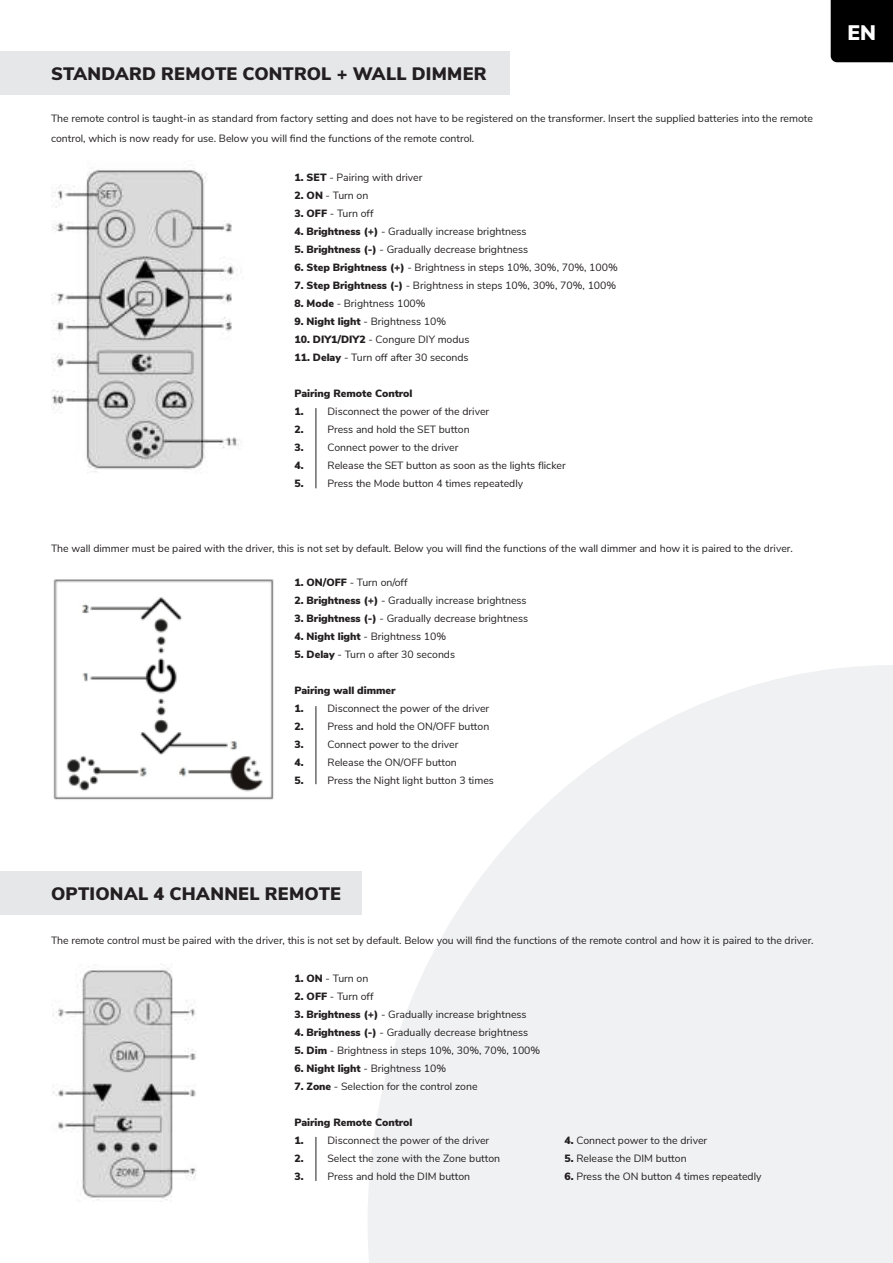
<style>
.page{position:relative;width:893px;height:1263px;background:#fff}
.page>*{position:absolute;margin:0;border:0;box-sizing:border-box;transform-origin:0 0}
.t1{font:900 21px "Nunito Sans";color:#fff}
.t2{font:900 18px "Nunito Sans";letter-spacing:.01em;color:#231f20}
.t3{font:10.5px/19.5px "Nunito Sans";color:#231f20}
.t4{font:900 10.5px "Nunito Sans";color:#231f20}
.s1{font-weight:900}
</style>
<div class="page">
<svg style="left:368px;top:665px;width:525px;height:598px;fill:#f0f1f2"></svg>
<div style="left:0;top:51px;width:509px;height:43px;background:#e6e7e9"></div>
<img style="left:51px;top:168px;width:191px;height:304px">
<hr style="left:316px;top:408px;width:1px;height:80px;background:#231f20">
<hr style="left:316px;top:1137px;width:1px;height:44px;background:#231f20">
<hr style="left:316px;top:706px;width:1px;height:78px;background:#231f20">
<img style="left:53px;top:579px;width:221px;height:221px">
<div style="left:0;top:871px;width:361px;height:44px;background:#e6e7e9"></div>
<img style="left:53px;top:963px;width:144px;height:237px">
<div style="left:831px;top:0;width:62px;height:62px;background:#000001"></div>
<h2 class="t2" style="left:51px;top:63px;width:437px">STANDARD REMOTE CONTROL + WALL DIMMER</h2>
<p class="t3" style="left:51px;top:109px;width:763px">The remote control is taught-in as standard from factory setting and does not have to be registered on the transformer. Insert the supplied batteries into the remote control, which is now ready for use. Below you will find the functions of the remote control.</p>
<p class="t3" style="left:294px;top:168px;width:130px"><span class="s1">1. SET</span> - Pairing with driver</p>
<p class="t3" style="left:294px;top:186px;width:75px"><span class="s1">2. ON</span> - Turn on</p>
<p class="t3" style="left:294px;top:204px;width:81px"><span class="s1">3. OFF</span> - Turn off</p>
<p class="t3" style="left:294px;top:222px;width:234px"><span class="s1">4. Brightness (+)</span> - Gradually increase brightness</p>
<p class="t3" style="left:294px;top:240px;width:235px"><span class="s1">5. Brightness (-)</span> - Gradually decrease brightness</p>
<p class="t3" style="left:294px;top:258px;width:325px"><span class="s1">6. Step Brightness (+)</span> - Brightness in steps 10%, 30%, 70%, 100%</p>
<p class="t3" style="left:294px;top:276px;width:323px"><span class="s1">7. Step Brightness (-)</span> - Brightness in steps 10%, 30%, 70%, 100%</p>
<p class="t3" style="left:294px;top:294px;width:133px"><span class="s1">8. Mode</span> - Brightness 100%</p>
<p class="t3" style="left:294px;top:312px;width:153px"><span class="s1">9. Night light</span> - Brightness 10%</p>
<p class="t3" style="left:294px;top:330px;width:177px"><span class="s1">10. DIY1/DIY2</span> - Congure DIY modus</p>
<p class="t3" style="left:294px;top:348px;width:176px"><span class="s1">11. Delay</span> - Turn off after 30 seconds</p>
<p class="t4" style="left:294px;top:388px;width:120px">Pairing Remote Control</p>
<p class="t3" style="left:294px;top:402px;width:196px"><span class="s1">1.</span> Disconnect the power of the driver</p>
<p class="t3" style="left:294px;top:420px;width:177px"><span class="s1">2.</span> Press and hold the SET button</p>
<p class="t3" style="left:294px;top:438px;width:165px"><span class="s1">3.</span> Connect power to the driver</p>
<p class="t3" style="left:294px;top:455px;width:273px"><span class="s1">4.</span> Release the SET button as soon as the lights flicker</p>
<p class="t3" style="left:294px;top:474px;width:230px"><span class="s1">5.</span> Press the Mode button 4 times repeatedly</p>
<p class="t3" style="left:51px;top:538px;width:743px">The wall dimmer must be paired with the driver, this is not set by default. Below you will find the functions of the wall dimmer and how it is paired to the driver.</p>
<p class="t3" style="left:294px;top:573px;width:115px"><span class="s1">1. ON/OFF</span> - Turn on/off</p>
<p class="t3" style="left:294px;top:591px;width:234px"><span class="s1">2. Brightness (+)</span> - Gradually increase brightness</p>
<p class="t3" style="left:294px;top:609px;width:235px"><span class="s1">3. Brightness (-)</span> - Gradually decrease brightness</p>
<p class="t3" style="left:294px;top:627px;width:153px"><span class="s1">4. Night light</span> - Brightness 10%</p>
<p class="t3" style="left:294px;top:645px;width:162px"><span class="s1">5. Delay</span> - Turn o after 30 seconds</p>
<p class="t4" style="left:294px;top:684px;width:103px">Pairing wall dimmer</p>
<p class="t3" style="left:294px;top:699px;width:196px"><span class="s1">1.</span> Disconnect the power of the driver</p>
<p class="t3" style="left:294px;top:717px;width:196px"><span class="s1">2.</span> Press and hold the ON/OFF button</p>
<p class="t3" style="left:294px;top:735px;width:165px"><span class="s1">3.</span> Connect power to the driver</p>
<p class="t3" style="left:294px;top:753px;width:164px"><span class="s1">4.</span> Release the ON/OFF button</p>
<p class="t3" style="left:294px;top:771px;width:201px"><span class="s1">5.</span> Press the Night light button 3 times</p>
<h1 class="t1" style="left:848px;top:20px;width:30px">EN</h1>
<h2 class="t2" style="left:51px;top:883px;width:291px">OPTIONAL 4 CHANNEL REMOTE</h2>
<p class="t3" style="left:51px;top:930px;width:764px">The remote control must be paired with the driver, this is not set by default. Below you will find the functions of the remote control and how it is paired to the driver.</p>
<p class="t3" style="left:294px;top:969px;width:75px"><span class="s1">1. ON</span> - Turn on</p>
<p class="t3" style="left:294px;top:987px;width:81px"><span class="s1">2. OFF</span> - Turn off</p>
<p class="t3" style="left:294px;top:1005px;width:234px"><span class="s1">3. Brightness (+)</span> - Gradually increase brightness</p>
<p class="t3" style="left:294px;top:1023px;width:235px"><span class="s1">4. Brightness (-)</span> - Gradually decrease brightness</p>
<p class="t3" style="left:294px;top:1041px;width:247px"><span class="s1">5. Dim</span> - Brightness in steps 10%, 30%, 70%, 100%</p>
<p class="t3" style="left:294px;top:1059px;width:153px"><span class="s1">6. Night light</span> - Brightness 10%</p>
<p class="t3" style="left:294px;top:1077px;width:185px"><span class="s1">7. Zone</span> - Selection for the control zone</p>
<p class="t4" style="left:294px;top:1117px;width:120px">Pairing Remote Control</p>
<p class="t3" style="left:294px;top:1131px;width:196px"><span class="s1">1.</span> Disconnect the power of the driver</p>
<p class="t3" style="left:564px;top:1131px;width:144px"><span class="s1">4.</span> Connect power to the driver</p>
<p class="t3" style="left:294px;top:1149px;width:207px"><span class="s1">2.</span> Select the zone with the Zone button</p>
<p class="t3" style="left:564px;top:1149px;width:124px"><span class="s1">5.</span> Release the DIM button</p>
<p class="t3" style="left:294px;top:1167px;width:177px"><span class="s1">3.</span> Press and hold the DIM button</p>
<p class="t3" style="left:564px;top:1167px;width:199px"><span class="s1">6.</span> Press the ON button 4 times repeatedly</p>
</div>
